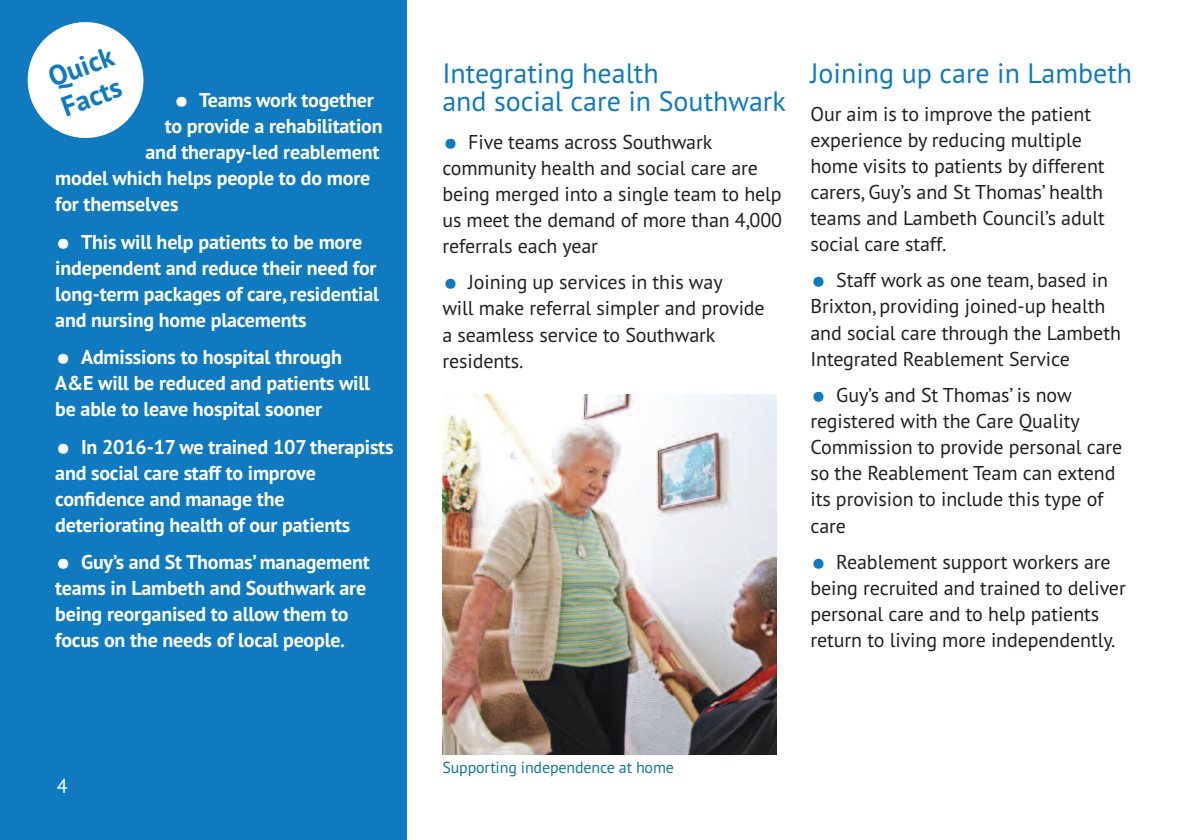
<style>
.page{position:relative;width:1191px;height:840px;background:#fff}
.page>*{position:absolute;margin:0;border:0;box-sizing:border-box;transform-origin:0 0}
.t1{font:28px/28px "PT Sans";color:#107ac0}
.t2{font:700 28px/32px "PT Sans";color:#107ac0}
.t3{font:20px/26px "PT Sans";letter-spacing:-.005em;color:#231f20}
.t4{font:700 20px/26px "PT Sans";letter-spacing:-.01em;color:#fff}
.t5{font:20px "PT Sans";color:#fff}
.t6{font:16px "PT Sans";letter-spacing:-.01em;color:#137a96}
.s1{font-weight:400;font-size:36px}
.s2{font-size:36px;color:#107ac0}
</style>
<div class="page">
<div style="left:0;top:0;width:406px;height:839px;background:#107ac0"></div>
<img style="left:442px;top:394px;width:334px;height:360px">
<svg style="left:27px;top:22px;width:117px;height:116px"></svg>
<h1 class="t2" style="left:44px;top:62px;width:69px;rotate:-20deg">Quick<br>Facts</h1>
<p class="t4" style="left:173px;top:87px;width:202px"><span class="s1">•</span> Teams work together</p>
<p class="t4" style="left:165px;top:113px;width:219px">to provide a rehabilitation</p>
<p class="t4" style="left:146px;top:139px;width:235px">and therapy-led reablement</p>
<p class="t4" style="left:55px;top:165px;width:317px">model which helps people to do more</p>
<p class="t4" style="left:55px;top:191px;width:125px">for themselves</p>
<p class="t4" style="left:55px;top:228px;width:325px"><span class="s1">•</span> This will help patients to be more independent and reduce their need for long-term packages of care, residential and nursing home placements</p>
<p class="t4" style="left:55px;top:343px;width:316px"><span class="s1">•</span> Admissions to hospital through<br>A&amp;E will be reduced and patients will be able to leave hospital sooner</p>
<p class="t4" style="left:55px;top:433px;width:340px"><span class="s1">•</span> In 2016-17 we trained 107 therapists and social care staff to improve confidence and manage the deteriorating health of our patients</p>
<p class="t4" style="left:55px;top:548px;width:316px"><span class="s1">•</span> Guy’s and St Thomas’ management teams in Lambeth and Southwark are being reorganised to allow them to focus on the needs of local people.</p>
<p class="t5" style="left:57px;top:772px;width:12px">4</p>
<h1 class="t1" style="left:442px;top:59px;width:345px">Integrating health<br>and social care in Southwark</h1>
<p class="t3" style="left:442px;top:128px;width:341px"><span class="s2">•</span> Five teams across Southwark community health and social care are being merged into a single team to help us meet the demand of more than 4,000 referrals each year</p>
<p class="t3" style="left:442px;top:269px;width:324px"><span class="s2">•</span> Joining up services in this way<br>will make referral simpler and provide a seamless service to Southwark residents.</p>
<h1 class="t1" style="left:810px;top:59px;width:323px">Joining up care in Lambeth</h1>
<p class="t3" style="left:810px;top:100px;width:296px">Our aim is to improve the patient experience by reducing multiple home visits to patients by different carers, Guy’s and St Thomas’ health teams and Lambeth Council’s adult social care staff.</p>
<p class="t3" style="left:810px;top:267px;width:312px"><span class="s2">•</span> Staff work as one team, based in Brixton, providing joined-up health and social care through the Lambeth Integrated Reablement Service</p>
<p class="t3" style="left:810px;top:381px;width:313px"><span class="s2">•</span> Guy’s and St Thomas’ is now registered with the Care Quality<br>Commission to provide personal care so the Reablement Team can extend its provision to include this type of care</p>
<p class="t3" style="left:810px;top:548px;width:317px"><span class="s2">•</span> Reablement support workers are being recruited and trained to deliver personal care and to help patients return to living more independently.</p>
<p class="t6" style="left:442px;top:756px;width:233px">Supporting independence at home</p>
</div>
